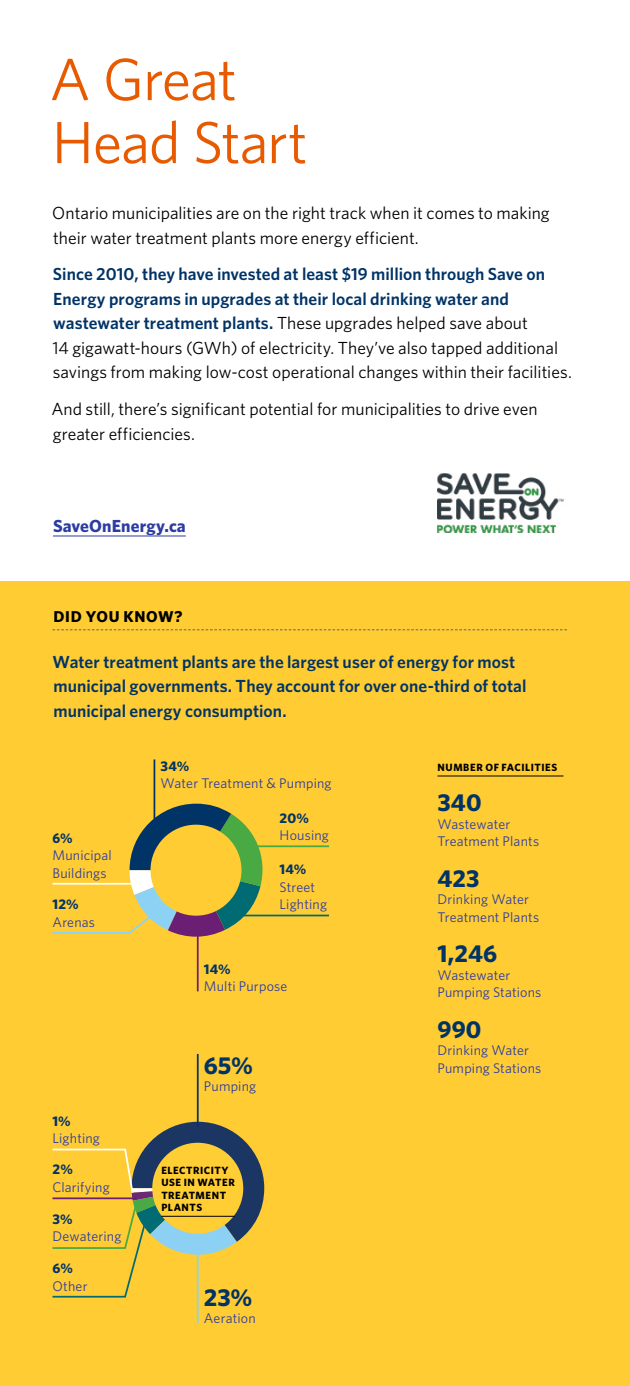
<style>
.page{position:relative;width:630px;height:1386px;background:#fff}
.page>*{position:absolute;margin:0;border:0;box-sizing:border-box;transform-origin:0 0}
.t1{font:59.5px/63px "Whitney";letter-spacing:-.02em;color:#e75a00}
.t2{font:700 24.5px "Whitney";letter-spacing:.005em;color:#036}
.t3{font:17.5px/24.5px "Whitney";color:#000}
.t4{font:600 17.5px/24.5px "Whitney";letter-spacing:.005em;color:#036}
.t5{font:700 17.5px "Whitney";letter-spacing:.01em;color:#2d3ca3}
.t6{font:700 15.75px "Whitney";letter-spacing:.04em;color:#000}
.t7{font:14px/17.5px "Whitney";letter-spacing:.01em;color:#2d3ca3}
.t8{font:700 14px "Whitney";letter-spacing:.01em;color:#036}
.t9{font:700 10.5px/12.2px "Whitney";letter-spacing:.055em;color:#000}
.s1{font-weight:600;color:#036}
</style>
<div class="page">
<div style="left:0;top:581px;width:630px;height:805px;background:#fc3"></div>
<hr style="left:53px;top:536px;width:133px;height:1px;background:#2d3ca3">
<img style="left:438px;top:474px;width:126px;height:58px">
<svg style="left:52px;top:629px;width:515px;height:1px"></svg>
<hr style="left:154px;top:760px;width:1px;height:63px;background:#036">
<hr style="left:249px;top:845px;width:80px;height:2px;background:#49a942">
<hr style="left:237px;top:915px;width:92px;height:1px;background:#006b72">
<hr style="left:197px;top:928px;width:2px;height:63px;background:#6a1f75">
<svg style="left:52px;top:804px;width:216px;height:135px"></svg>
<hr style="left:52px;top:883px;width:82px;height:2px;background:#fff">
<hr style="left:197px;top:1054px;width:2px;height:73px;background:#036">
<hr style="left:197px;top:1248px;width:2px;height:75px;background:#8cd2f4">
<svg style="left:52px;top:1122px;width:212px;height:176px"></svg>
<hr style="left:438px;top:776px;width:126px;height:1px;background:#000">
<h1 class="t1" style="left:49px;top:46px;width:260px">A Great<br>Head Start</h1>
<p class="t3" style="left:52px;top:200px;width:499px">Ontario municipalities are on the right track when it comes to making their water treatment plants more energy efficient.</p>
<p class="t3" style="left:52px;top:262px;width:521px"><span class="s1">Since 2010, they have invested at least $19 million through Save on Energy programs in upgrades at their local drinking water and wastewater treatment plants.</span> These upgrades helped save about<br>14 gigawatt-hours (GWh) of electricity. They’ve also tapped additional savings from making low-cost operational changes within their facilities.</p>
<p class="t3" style="left:51px;top:396px;width:488px">And still, there’s significant potential for municipalities to drive even greater efficiencies.</p>
<p class="t5" style="left:53px;top:515px;width:134px">SaveOnEnergy.ca</p>
<p class="t6" style="left:54px;top:606px;width:130px">DID YOU KNOW?</p>
<p class="t4" style="left:53px;top:649px;width:475px">Water treatment plants are the largest user of energy for most municipal governments. They account for over one-third of total municipal energy consumption.</p>
<p class="t8" style="left:52px;top:828px;width:22px">6%</p>
<p class="t7" style="left:52px;top:846px;width:61px">Municipal<br>Buildings</p>
<p class="t8" style="left:52px;top:895px;width:28px">12%</p>
<p class="t7" style="left:52px;top:913px;width:44px">Arenas</p>
<p class="t8" style="left:52px;top:1111px;width:20px">1%</p>
<p class="t7" style="left:52px;top:1129px;width:49px">Lighting</p>
<p class="t8" style="left:52px;top:1160px;width:22px">2%</p>
<p class="t7" style="left:52px;top:1178px;width:59px">Clarifying</p>
<p class="t8" style="left:52px;top:1210px;width:22px">3%</p>
<p class="t7" style="left:52px;top:1228px;width:70px">Dewatering</p>
<p class="t8" style="left:52px;top:1259px;width:22px">6%</p>
<p class="t7" style="left:52px;top:1277px;width:37px">Other</p>
<p class="t8" style="left:161px;top:756px;width:30px">34%</p>
<p class="t7" style="left:161px;top:774px;width:173px">Water Treatment &amp; Pumping</p>
<p class="t8" style="left:280px;top:808px;width:31px">20%</p>
<p class="t7" style="left:280px;top:826px;width:51px">Housing</p>
<p class="t8" style="left:280px;top:860px;width:28px">14%</p>
<p class="t7" style="left:280px;top:878px;width:49px">Street<br>Lighting</p>
<p class="t8" style="left:204px;top:960px;width:28px">14%</p>
<p class="t7" style="left:204px;top:977px;width:85px">Multi Purpose</p>
<h2 class="t2" style="left:204px;top:1049px;width:51px">65%</h2>
<p class="t7" style="left:204px;top:1077px;width:54px">Pumping</p>
<p class="t9" style="left:161px;top:1164px;width:75px">ELECTRICITY<br>USE IN WATER<br>TREATMENT<br>PLANTS</p>
<h2 class="t2" style="left:204px;top:1281px;width:50px">23%</h2>
<p class="t7" style="left:204px;top:1309px;width:53px">Aeration</p>
<p class="t9" style="left:438px;top:760px;width:121px">NUMBER OF FACILITIES</p>
<h2 class="t2" style="left:438px;top:786px;width:46px">340</h2>
<p class="t7" style="left:438px;top:815px;width:103px">Wastewater<br>Treatment Plants</p>
<h2 class="t2" style="left:438px;top:862px;width:44px">423</h2>
<p class="t7" style="left:438px;top:890px;width:103px">Drinking Water<br>Treatment Plants</p>
<h2 class="t2" style="left:438px;top:937px;width:61px">1,246</h2>
<p class="t7" style="left:438px;top:966px;width:105px">Wastewater<br>Pumping Stations</p>
<h2 class="t2" style="left:438px;top:1013px;width:45px">990</h2>
<p class="t7" style="left:438px;top:1041px;width:105px">Drinking Water<br>Pumping Stations</p>
</div>
